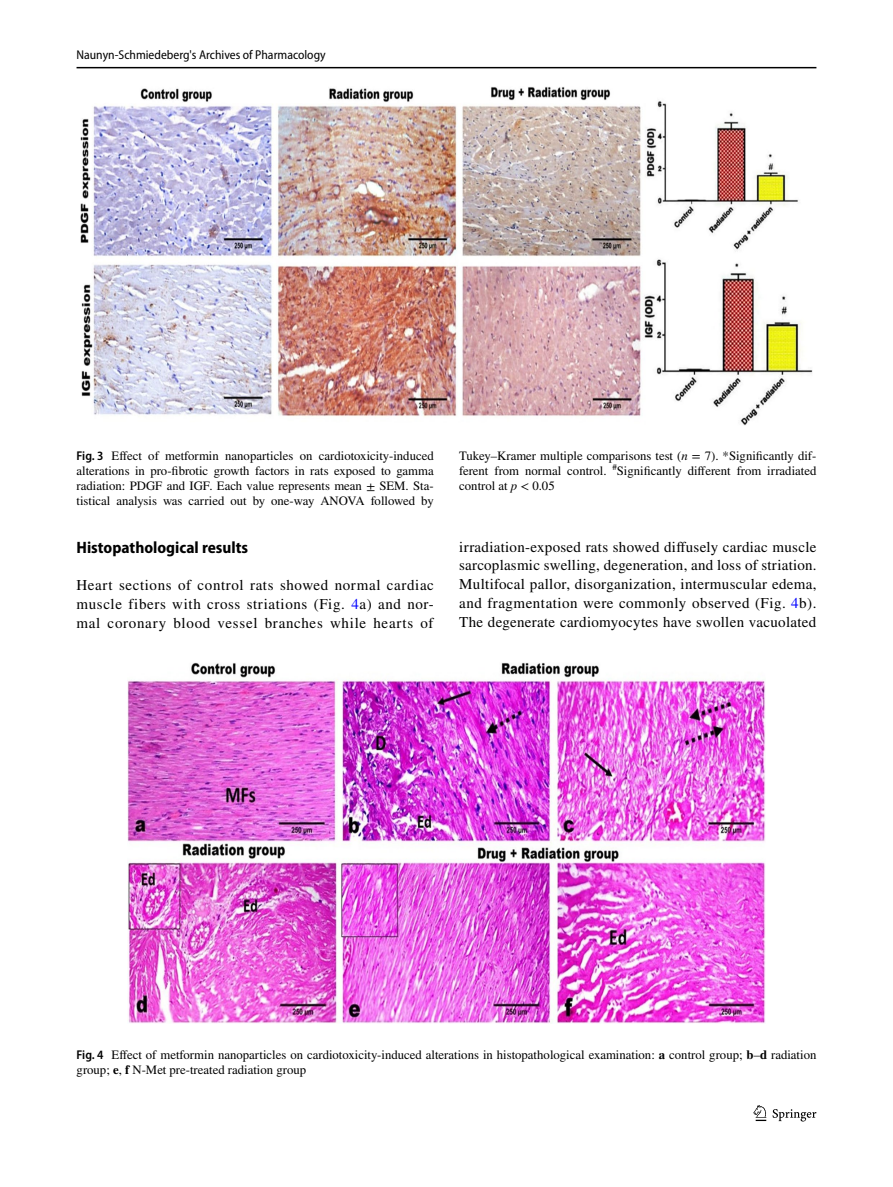
<style>
.page{position:relative;width:893px;height:1187px;background:#fff}
.page>*{position:absolute;margin:0;border:0;box-sizing:border-box;transform-origin:0 0}
.t1{font:700 semi-condensed 16.5px "Myriad Pro";color:#000}
.t2{font:15px/18.8px "STIX";letter-spacing:.02em;color:#000;text-align:justify}
.t3{font:12.75px/15px "STIX";color:#000;text-align:justify}
.t4{font:semi-condensed 12.75px "Myriad Pro";color:#000}
.s1{font-family:"Myriad Pro";font-weight:600;font-stretch:semi-condensed}
.s2{font-style:italic}
.s3{color:#00f}
.s4{font-weight:700}
</style>
<div class="page">
<hr style="left:77px;top:67px;width:739px;height:1px;background:#000">
<svg style="left:753px;top:1105px;width:13px;height:15px"></svg>
<svg style="left:773px;top:1109px;width:43px;height:12px"></svg>
<img style="left:81px;top:87px;width:731px;height:338px">
<img style="left:128px;top:662px;width:637px;height:361px">
<p class="t4" style="left:77px;top:48px;width:251px">Naunyn-Schmiedeberg's Archives of Pharmacology</p>
<p class="t3" style="left:77px;top:449px;width:359px"><span class="s1">Fig. 3</span> Effect of metformin nanoparticles on cardiotoxicity-induced alterations in pro-fibrotic growth factors in rats exposed to gamma radiation: PDGF and IGF. Each value represents mean ± SEM. Sta&shy;tistical analysis was carried out by one-way ANOVA followed by</p>
<p class="t3" style="left:459px;top:449px;width:359px">Tukey–Kramer multiple comparisons test (<span class="s2">n</span> = 7). *Significantly dif&shy;ferent from normal control. <sup>#</sup>Significantly different from irradiated control at <span class="s2">p</span> &lt; 0.05</p>
<p class="t1" style="left:77px;top:538px;width:173px">Histopathological results</p>
<p class="t2" style="left:77px;top:577px;width:359px">Heart sections of control rats showed normal cardiac muscle fibers with cross striations (Fig. <span class="s3">4</span>a) and nor&shy;mal coronary blood vessel branches while hearts of</p>
<p class="t2" style="left:459px;top:538px;width:359px">irradiation-exposed rats showed diffusely cardiac muscle sarcoplasmic swelling, degeneration, and loss of striation.<br>Multifocal pallor, disorganization, intermuscular edema, and fragmentation were commonly observed (Fig. <span class="s3">4</span>b).<br>The degenerate cardiomyocytes have swollen vacuolated</p>
<p class="t3" style="left:77px;top:1047px;width:741px"><span class="s1">Fig. 4</span> Effect of metformin nanoparticles on cardiotoxicity-induced alterations in histopathological examination: <span class="s4">a</span> control group; <span class="s4">b</span>–<span class="s4">d</span> radiation group; <span class="s4">e</span>, <span class="s4">f</span> N-Met pre-treated radiation group</p>
</div>
